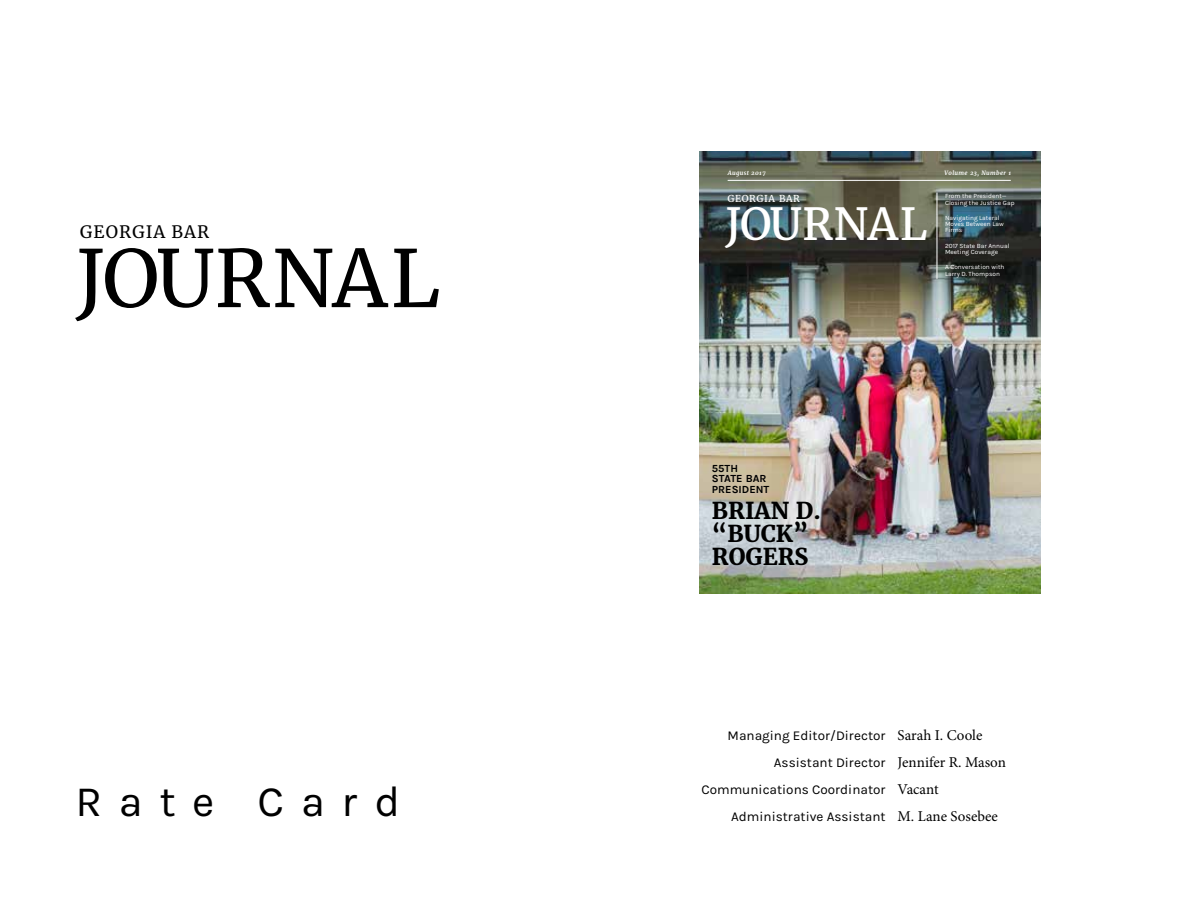
<style>
.page{position:relative;width:1188px;height:918px;background:#fff}
.page>*{position:absolute;margin:0;border:0;box-sizing:border-box;transform-origin:0 0}
.t1{font:78.75px "Merriweather";letter-spacing:-.01em;color:#000}
.t2{font:43.65px "Merriweather";letter-spacing:-.01em;color:#fff}
.t3{font:43.35px "Karla";letter-spacing:.38em;color:#000}
.t4{font:700 22.95px/22.8px "Merriweather";color:#000}
.t5{font:17.1px "Merriweather";letter-spacing:.06em;color:#000}
.t6{font:13.5px "Karla";color:#000}
.t7{font:700 10.8px/10.4px "Karla";color:#000}
.t8{font:9.45px "Merriweather";letter-spacing:.06em;color:#fff}
.t9{font:6.45px/6.1px "Karla";color:#fff}
.t10{font:italic 700 6px "Merriweather";letter-spacing:.06em;color:#fff}
.s1{font-family:"Minion Pro";font-size:15px}
</style>
<div class="page">
<img style="left:699px;top:151px;width:341px;height:443px">
<hr style="left:728px;top:180px;width:283px;height:1px;background:#fff">
<hr style="left:937px;top:193px;width:1px;height:86px;background:#fff">
<h3 class="t5" style="left:80px;top:220px;width:131px">GEORGIA BAR</h3>
<h1 class="t1" style="left:76px;top:224px;width:366px">JOURNAL</h1>
<h3 class="t3" style="left:76px;top:777px;width:326px">Rate Card</h3>
<p class="t10" style="left:728px;top:169px;width:39px">August 2017</p>
<p class="t10" style="left:945px;top:169px;width:68px">Volume 23, Number 1</p>
<p class="t9" style="left:945px;top:193px;width:71px">From the President—<br>Closing the Justice Gap</p>
<p class="t9" style="left:945px;top:215px;width:60px">Navigating Lateral<br>Moves Between Law<br>Firms</p>
<p class="t9" style="left:945px;top:243px;width:66px">2017 State Bar Annual<br>Meeting Coverage</p>
<p class="t9" style="left:945px;top:264px;width:61px">A Conversation with<br>Larry D. Thompson</p>
<h3 class="t8" style="left:728px;top:192px;width:74px">GEORGIA BAR</h3>
<h2 class="t2" style="left:725px;top:195px;width:204px">JOURNAL</h2>
<h3 class="t7" style="left:712px;top:463px;width:59px">55TH<br>STATE BAR<br>PRESIDENT</h3>
<h3 class="t4" style="left:712px;top:499px;width:110px">BRIAN D. “BUCK”<br>ROGERS</h3>
<h3 class="t6" style="left:728px;top:728px;width:256px">Managing Editor/Director <span class="s1">Sarah I. Coole</span></h3>
<h3 class="t6" style="left:774px;top:755px;width:234px">Assistant Director <span class="s1">Jennifer R. Mason</span></h3>
<h3 class="t6" style="left:701px;top:782px;width:239px">Communications Coordinator <span class="s1">Vacant</span></h3>
<h3 class="t6" style="left:731px;top:809px;width:268px">Administrative Assistant <span class="s1">M. Lane Sosebee</span></h3>
</div>
